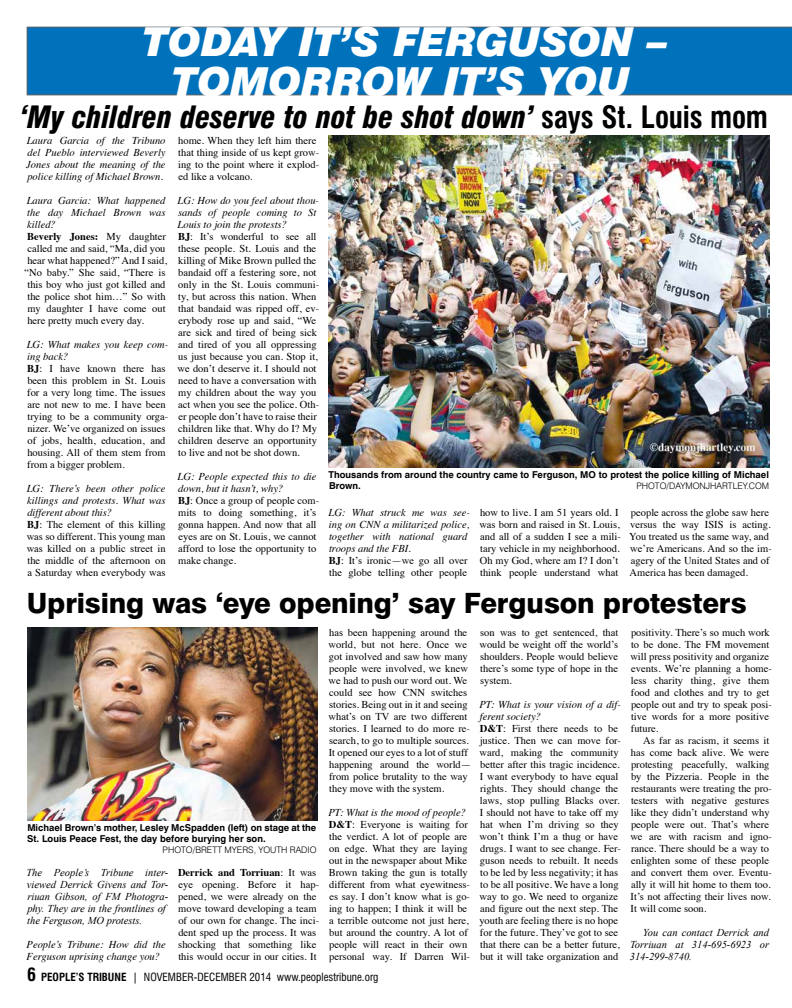
<style>
.page{position:relative;width:792px;height:1008px;background:#fff}
.page>*{position:absolute;margin:0;border:0;box-sizing:border-box;transform-origin:0 0}
.t1{font:italic 900 40px/40px "Swiss 721 BT";letter-spacing:.005em;color:#fff;text-align:center}
.t2{font:italic 900 condensed 30px "Swiss 721 BT";letter-spacing:-.005em;color:#000}
.t3{font:800 28px "Swiss 721 BT";letter-spacing:-.01em;color:#000}
.t4{font:condensed 11px "Swiss 721 BT";color:#000}
.t5{font:10.5px/12px "Times";color:#000}
.t6{font:italic 10.5px/12px "Times";color:#000}
.t7{font:italic 10.5px/12px "Times New Roman";color:#000}
.t8{font:700 9.5px/11px "Swiss 721 BT";color:#000}
.t9{font:300 9px "Swiss 721 BT";color:#000}
.s1{font-weight:700;font-style:normal}
.s2{font-style:italic}
.s3{font-weight:700}
.s4{font-style:normal}
.s5{font-weight:700;font-size:18px}
</style>
<div class="page">
<div style="left:27px;top:27px;width:765px;height:68px;background:#0072bc"></div>
<img style="left:329px;top:136px;width:441px;height:331px">
<img style="left:27px;top:627px;width:291px;height:193px">
<h1 class="t1" style="left:142px;top:21px;width:526px">TODAY IT’S FERGUSON –<br>TOMORROW IT’S YOU</h1>
<h2 class="t2" style="left:20px;top:99px;width:750px">‘My children deserve to not be shot down’ <span class="s1">says St. Louis mom</span></h2>
<p class="t6" style="left:26px;top:134px;width:141px;text-align:justify">Laura Garcia of the Tribuno del Pueblo interviewed Beverly Jones about the meaning of the police killing of Michael Brown.</p>
<p class="t5" style="left:24px;top:194px;width:144px"><span class="s2">Laura Garcia: What happened the day Michael Brown was killed?<br></span><span class="s3">Beverly Jones:</span> My daughter called me and said, “Ma, did you hear what happened?” And I said, “No baby.” She said, “There is this boy who just got killed and the police shot him…” So with my daughter I have come out here pretty much every day.</p>
<p class="t5" style="left:27px;top:338px;width:143px"><span class="s2">LG: What makes you keep com&shy;ing back?<br></span><span class="s3">BJ</span>: I have known there has been this problem in St. Louis for a very long time. The issues are not new to me. I have been trying to be a community orga&shy;nizer. We’ve organized on issues of jobs, health, education, and housing. All of them stem from from a bigger problem.</p>
<p class="t5" style="left:27px;top:482px;width:141px"><span class="s2">LG: There’s been other police killings and protests. What was different about this?<br></span><span class="s3">BJ</span>: The element of this killing was so different. This young man was killed on a public street in the middle of the afternoon on a Saturday when everybody was</p>
<p class="t5" style="left:178px;top:134px;width:143px">home. When they left him there that thing inside of us kept grow&shy;ing to the point where it explod&shy;ed like a volcano.</p>
<p class="t5" style="left:178px;top:194px;width:143px"><span class="s2">LG: How do you feel about thou&shy;sands of people coming to St<br>Louis to join the protests?<br></span><span class="s3">BJ</span>: It’s wonderful to see all these people. St. Louis and the killing of Mike Brown pulled the bandaid off a festering sore, not only in the St. Louis communi&shy;ty, but across this nation. When that bandaid was ripped off, ev&shy;erybody rose up and said, “We are sick and tired of being sick and tired of you all oppressing us just because you can. Stop it, we don’t deserve it. I should not need to have a conversation with my children about the way you act when you see the police. Oth&shy;er people don’t have to raise their children like that. Why do I? My children deserve an opportunity to live and not be shot down.</p>
<p class="t5" style="left:178px;top:470px;width:143px"><span class="s2">LG: People expected this to die down, but it hasn’t, why?<br></span><span class="s3">BJ</span>: Once a group of people com&shy;mits to doing something, it’s gonna happen. And now that all eyes are on St. Louis, we cannot afford to lose the opportunity to make change.</p>
<p class="t8" style="left:328px;top:469px;width:442px">Thousands from around the country came to Ferguson, MO to protest the police killing of Michael<br>Brown.</p>
<p class="t9" style="left:636px;top:480px;width:134px">PHOTO/DAYMONJHARTLEY.COM</p>
<p class="t6" style="left:329px;top:506px;width:143px">LG: What struck me was see&shy;ing on CNN a militarized police, together with national guard troops and the FBI.<br><span class="s1">BJ</span><span class="s4">: It’s ironic—we go all over the globe telling other people</span></p>
<p class="t5" style="left:479px;top:506px;width:143px">how to live. I am 51 years old. I was born and raised in St. Louis, and all of a sudden I see a mili&shy;tary vehicle in my neighborhood.<br>Oh my God, where am I? I don’t think people understand what</p>
<p class="t5" style="left:629px;top:506px;width:144px">people across the globe saw here versus the way ISIS is acting.<br>You treated us the same way, and we’re Americans. And so the im&shy;agery of the United States and of<br>America has been damaged.</p>
<h3 class="t3" style="left:27px;top:586px;width:721px">Uprising was ‘eye opening’ say Ferguson protesters</h3>
<p class="t8" style="left:27px;top:822px;width:291px">Michael Brown’s mother, Lesley McSpadden (left) on stage at the<br>St. Louis Peace Fest, the day before burying her son.</p>
<p class="t9" style="left:163px;top:844px;width:155px">PHOTO/BRETT MYERS, YOUTH RADIO</p>
<p class="t7" style="left:26px;top:866px;width:143px">The People’s Tribune inter&shy;viewed Derrick Givens and Tor&shy;riuan Gibson, of FM Photogra&shy;phy. They are in the frontlines of the Ferguson, MO protests.</p>
<p class="t6" style="left:27px;top:938px;width:141px">People’s Tribune: How did the<br>Ferguson uprising change you?</p>
<p class="t5" style="left:178px;top:866px;width:143px"><span class="s3">Derrick and Torriuan</span>: It was eye opening. Before it hap&shy;pened, we were already on the move toward developing a team of our own for change. The inci&shy;dent sped up the process. It was shocking that something like this would occur in our cities. It</p>
<p class="t5" style="left:329px;top:626px;width:144px">has been happening around the world, but not here. Once we got involved and saw how many people were involved, we knew we had to push our word out. We could see how CNN switches stories. Being out in it and seeing what’s on TV are two different stories. I learned to do more re&shy;search, to go to multiple sources.<br>It opened our eyes to a lot of stuff happening around the world— from police brutality to the way they move with the system.</p>
<p class="t5" style="left:328px;top:806px;width:143px"><span class="s2">PT: What is the mood of people?<br></span><span class="s3">D&amp;T</span>: Everyone is waiting for the verdict. A lot of people are on edge. What they are laying out in the newspaper about Mike<br>Brown taking the gun is totally different from what eyewitness&shy;es say. I don’t know what is go&shy;ing to happen; I think it will be a terrible outcome not just here, but around the country. A lot of people will react in their own personal way. If Darren Wil-</p>
<p class="t4" style="left:27px;top:970px;width:353px"><span class="s5">6</span> <span class="s3">PEOPLE’S TRIBUNE</span> | NOVEMBER-DECEMBER 2014 www.peoplestribune.org</p>
<p class="t5" style="left:479px;top:626px;width:140px;text-align:justify">son was to get sentenced, that would be weight off the world’s shoulders. People would believe there’s some type of hope in the system.</p>
<p class="t5" style="left:479px;top:698px;width:143px"><span class="s2">PT: What is your vision of a dif&shy;ferent society?<br></span><span class="s3">D&amp;T</span>: First there needs to be justice. Then we can move for&shy;ward, making the community better after this tragic incidence.<br>I want everybody to have equal rights. They should change the laws, stop pulling Blacks over.<br>I should not have to take off my hat when I’m driving so they won’t think I’m a thug or have drugs. I want to see change. Fer&shy;guson needs to rebuilt. It needs to be led by less negativity; it has to be all positive. We have a long way to go. We need to organize and figure out the next step. The youth are feeling there is no hope for the future. They’ve got to see that there can be a better future, but it will take organization and</p>
<p class="t5" style="left:630px;top:626px;width:143px">positivity. There’s so much work to be done. The FM movement will press positivity and organize events. We’re planning a home&shy;less charity thing, give them food and clothes and try to get people out and try to speak posi&shy;tive words for a more positive future.</p>
<p class="t5" style="left:630px;top:734px;width:143px;text-indent:13px">As far as racism, it seems it has come back alive. We were protesting peacefully, walking by the Pizzeria. People in the restaurants were treating the pro&shy;testers with negative gestures like they didn’t understand why people were out. That’s where we are with racism and igno&shy;rance. There should be a way to enlighten some of these people and convert them over. Eventu&shy;ally it will hit home to them too.<br>It’s not affecting their lives now.<br>It will come soon.</p>
<p class="t7" style="left:630px;top:926px;width:141px;text-align:justify;text-indent:13px">You can contact Derrick and Torriuan at 314-695-6923 or 314-299-8740.</p>
</div>
